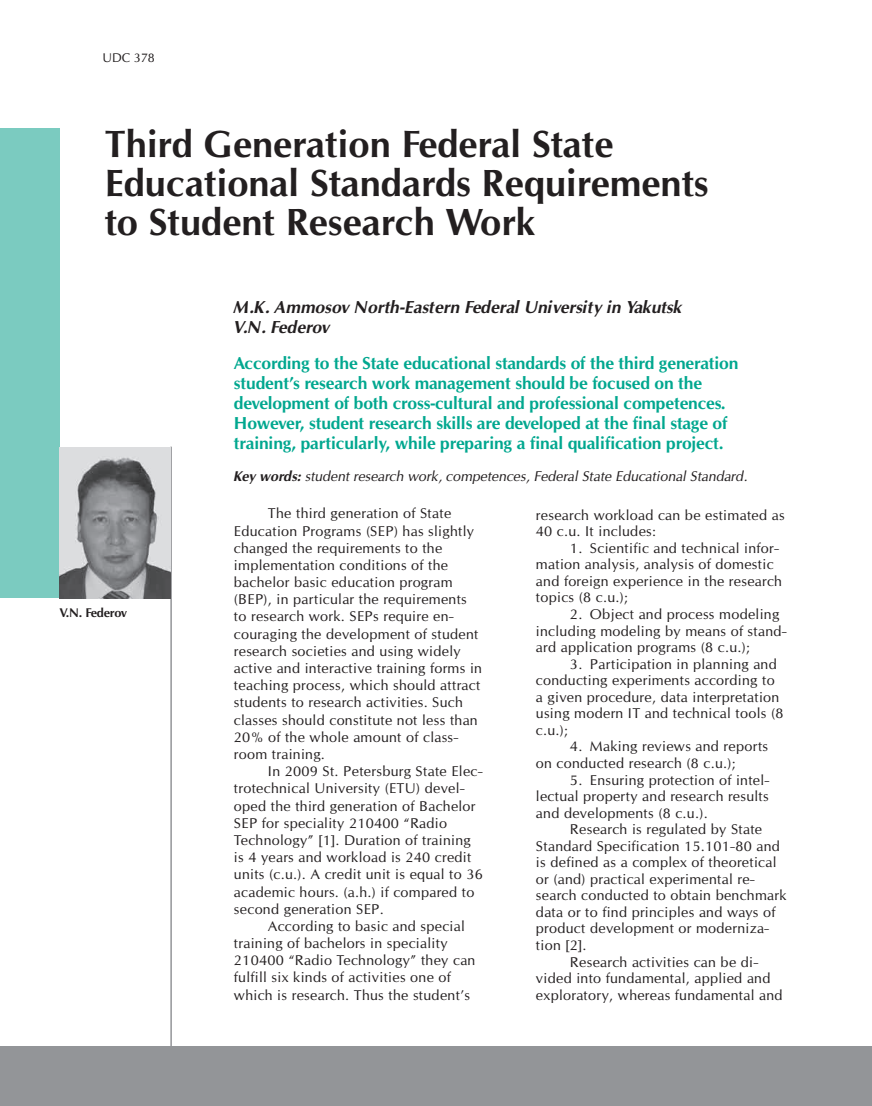
<style>
.page{position:relative;width:872px;height:1106px;background:#fff}
.page>*{position:absolute;margin:0;border:0;box-sizing:border-box;transform-origin:0 0}
.t1{font:700 36px/39px "Opium New";color:#231f20}
.t2{font:700 16.5px/19.8px "Opium New";letter-spacing:-.01em;color:#00a78f}
.t3{font:italic 700 16.5px/19.8px "Opium New";color:#231f20}
.t4{font:13.5px/17.2px "Opium New";letter-spacing:.02em;color:#231f20}
.t5{font:italic 13.5px "Opium New";color:#231f20}
.t6{font:700 12px "Opium New";letter-spacing:-.02em;color:#231f20}
.t7{font:12px "Opium New";color:#231f20}
.s1{font-weight:700}
</style>
<div class="page">
<div style="left:0;top:1046px;width:872px;height:60px;background:#939598"></div>
<div style="left:0;top:128px;width:60px;height:469px;background:#7bcbc0"></div>
<hr style="left:170px;top:446px;width:2px;height:600px;background:#939598">
<img style="left:60px;top:447px;width:110px;height:151px">
<p class="t7" style="left:102px;top:50px;width:10px">UDC</p>
<p class="t7" style="left:134px;top:50px;width:23px">378</p>
<h1 class="t1" style="left:105px;top:125px;width:605px">Third Generation Federal State<br>Educational Standards Requirements to Student Research Work</h1>
<p class="t3" style="left:234px;top:297px;width:450px">M.K. Ammosov North-Eastern Federal University in Yakutsk<br>V.N. Federov</p>
<p class="t6" style="left:60px;top:605px;width:69px">V.N . Federov</p>
<p class="t2" style="left:234px;top:354px;width:506px">According to the State educational standards of the third generation student’s research work management should be focused on the development of both cross-cultural and professional competences.<br>H owever, student research skills are developed at the final stage of training, particularly, while preparing a final qualification project.</p>
<p class="t5" style="left:234px;top:468px;width:515px"><span class="s1">Key words:</span> student research work, competences, Federal State Educational Standard.</p>
<p class="t4" style="left:234px;top:505px;width:250px;text-indent:34px">The third generation of State Education Programs (SEP) has slightly changed the requirements to the implementation conditions of the bachelor basic education program (BEP), in particular the requirements to research work. SEPs require en&shy;couraging the development of student research societies and using widely active and interactive training forms in teaching process, which should attract students to research activities. Such classes should constitute not less than 20% of the whole amount of class&shy;room training.</p>
<p class="t4" style="left:234px;top:762px;width:250px;text-indent:34px">I n 2009 St. Petersburg State Elec&shy;trotechnical U niversity (ETU) devel&shy;oped the third generation of Bachelor SEP for speciality 210400 “Radio Technology” [1]. Duration of training is 4 years and workload is 240 credit units (c.u.). A credit unit is equal to 36 academic hours. (a.h.) if compared to second generation SEP.</p>
<p class="t4" style="left:234px;top:917px;width:243px;text-indent:34px">According to basic and special training of bachelors in speciality 210400 “Radio Technology” they can fulfill six kinds of activities one of which is research. Thus the student’s</p>
<p class="t4" style="left:536px;top:506px;width:250px;line-height:16.5px">research workload can be estimated as<br>40 c.u. It includes:</p>
<p class="t4" style="left:536px;top:539px;width:248px;line-height:16.5px;text-indent:34px">1. Scientific and technical infor&shy;mation analysis, analysis of domestic and foreign experience in the research topics (8 c.u.);</p>
<p class="t4" style="left:536px;top:606px;width:252px;line-height:16.5px;text-indent:34px">2. Object and process modeling including modeling by means of stand&shy;ard application programs (8 c.u.);</p>
<p class="t4" style="left:536px;top:655px;width:249px;line-height:16.5px;text-indent:34px">3. Participation in planning and conducting experiments according to a given procedure, data interpretation using modern IT and technical tools (8 c.u.);</p>
<p class="t4" style="left:536px;top:738px;width:234px;line-height:16.5px;text-indent:34px">4. Making reviews and reports on conducted research (8 c.u.);</p>
<p class="t4" style="left:536px;top:771px;width:235px;line-height:16.5px;text-align:justify;text-indent:34px">5. Ensuring protection of intel&shy;lectual property and research results and developments (8 c.u.).</p>
<p class="t4" style="left:570px;top:820px;width:194px">Research is regulated by State</p>
<p class="t4" style="left:536px;top:837px;width:246px">Standard Specification 15.101-80 and</p>
<p class="t4" style="left:536px;top:853px;width:242px">is defined as a complex of theoretical</p>
<p class="t4" style="left:536px;top:870px;width:220px">or (and) practical experimental re-</p>
<p class="t4" style="left:536px;top:886px;width:252px">search conducted to obtain benchmark</p>
<p class="t4" style="left:536px;top:903px;width:241px">data or to find principles and ways of</p>
<p class="t4" style="left:536px;top:920px;width:235px">product development or moderniza-</p>
<p class="t4" style="left:536px;top:936px;width:52px">tion [2].</p>
<p class="t4" style="left:570px;top:953px;width:190px">Research activities can be di-</p>
<p class="t4" style="left:536px;top:969px;width:236px">vided into fundamental, applied and</p>
<p class="t4" style="left:536px;top:986px;width:248px">exploratory, whereas fundamental and</p>
</div>
